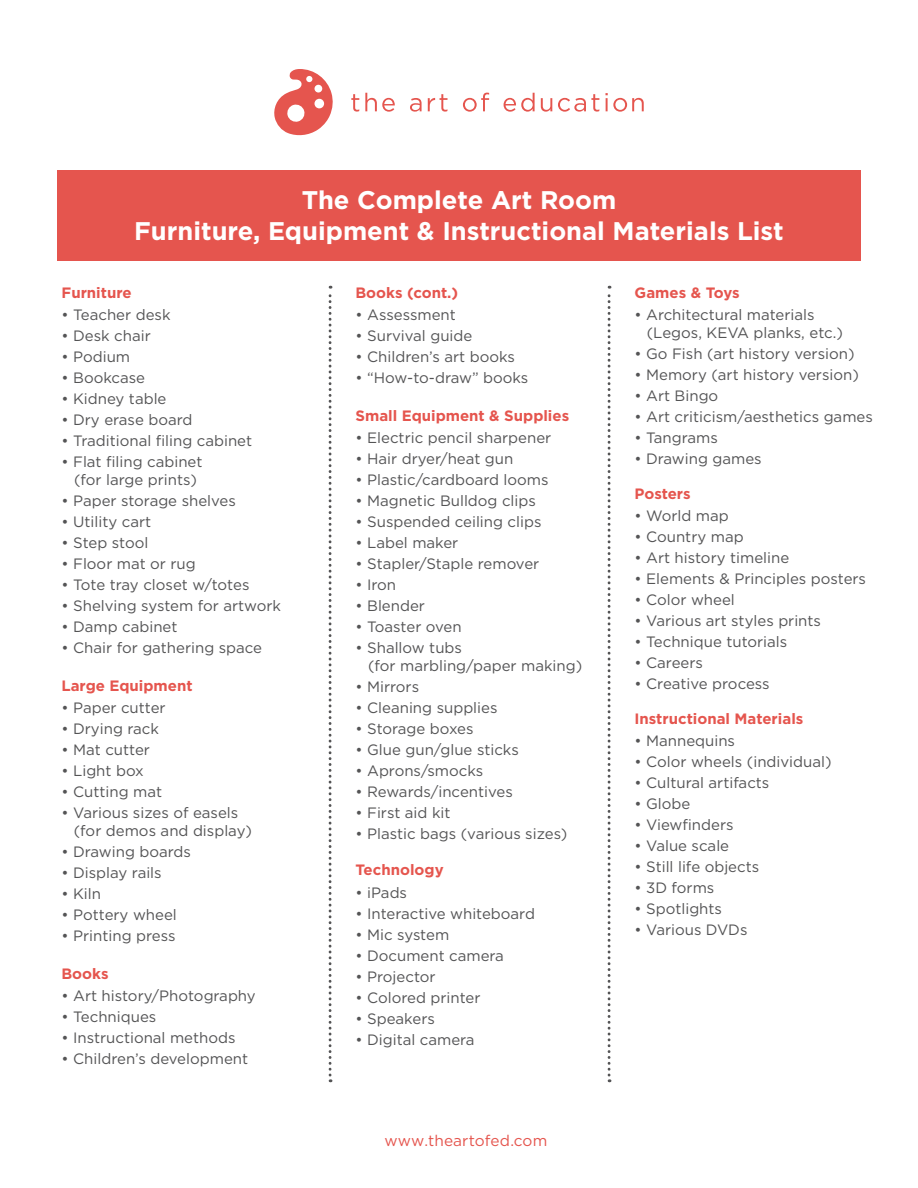
<style>
.page{position:relative;width:918px;height:1188px;background:#fff}
.page>*{position:absolute;margin:0;border:0;box-sizing:border-box;transform-origin:0 0}
.t1{font:700 25.5px "Gotham";color:#fff}
.t2{font:15.45px "Gotham";letter-spacing:.005em;color:#e5554e}
.t3{font:15px "Gotham";color:#545455}
.t4{font:700 15px "Gotham";color:#e5554e}
</style>
<div class="page">
<svg style="left:274px;top:69px;width:59px;height:67px"></svg>
<svg style="left:351px;top:94px;width:8px;height:18px"></svg>
<svg style="left:365px;top:93px;width:30px;height:19px"></svg>
<svg style="left:410px;top:98px;width:12px;height:14px"></svg>
<svg style="left:428px;top:94px;width:20px;height:18px"></svg>
<svg style="left:463px;top:93px;width:26px;height:19px"></svg>
<svg style="left:504px;top:93px;width:31px;height:19px"></svg>
<svg style="left:541px;top:98px;width:11px;height:14px"></svg>
<svg style="left:558px;top:94px;width:41px;height:18px"></svg>
<svg style="left:605px;top:93px;width:39px;height:19px"></svg>
<div style="left:57px;top:170px;width:804px;height:91px;background:#e5554e"></div>
<svg style="left:608px;top:286px;width:2px;height:796px"></svg>
<svg style="left:329px;top:286px;width:2px;height:796px"></svg>
<p class="t1" style="left:302px;top:183px;width:316px">The Complete Art Room</p>
<p class="t1" style="left:134px;top:214px;width:651px">Furniture, Equipment &amp; Instructional Materials List</p>
<p class="t4" style="left:62px;top:282px;width:72px">Furniture</p>
<p class="t3" style="left:62px;top:305px;width:111px">• Teacher desk</p>
<p class="t3" style="left:62px;top:326px;width:91px">• Desk chair</p>
<p class="t3" style="left:62px;top:347px;width:70px">• Podium</p>
<p class="t3" style="left:62px;top:368px;width:85px">• Bookcase</p>
<p class="t3" style="left:62px;top:389px;width:107px">• Kidney table</p>
<p class="t3" style="left:62px;top:410px;width:133px">• Dry erase board</p>
<p class="t3" style="left:62px;top:431px;width:192px">• Traditional filing cabinet</p>
<p class="t3" style="left:62px;top:452px;width:143px">• Flat filing cabinet</p>
<p class="t3" style="left:74px;top:470px;width:124px">(for large prints)</p>
<p class="t3" style="left:62px;top:491px;width:176px">• Paper storage shelves</p>
<p class="t3" style="left:62px;top:512px;width:91px">• Utility cart</p>
<p class="t3" style="left:62px;top:533px;width:88px">• Step stool</p>
<p class="t3" style="left:62px;top:554px;width:136px">• Floor mat or rug</p>
<p class="t3" style="left:62px;top:575px;width:190px">• Tote tray closet w/totes</p>
<p class="t3" style="left:62px;top:596px;width:221px">• Shelving system for artwork</p>
<p class="t3" style="left:62px;top:617px;width:118px">• Damp cabinet</p>
<p class="t3" style="left:62px;top:638px;width:202px">• Chair for gathering space</p>
<p class="t4" style="left:62px;top:675px;width:133px">Large Equipment</p>
<p class="t3" style="left:62px;top:698px;width:106px">• Paper cutter</p>
<p class="t3" style="left:62px;top:719px;width:99px">• Drying rack</p>
<p class="t3" style="left:62px;top:740px;width:90px">• Mat cutter</p>
<p class="t3" style="left:62px;top:761px;width:84px">• Light box</p>
<p class="t3" style="left:62px;top:782px;width:102px">• Cutting mat</p>
<p class="t3" style="left:62px;top:803px;width:178px">• Various sizes of easels</p>
<p class="t3" style="left:74px;top:821px;width:180px">(for demos and display)</p>
<p class="t3" style="left:62px;top:842px;width:131px">• Drawing boards</p>
<p class="t3" style="left:62px;top:863px;width:102px">• Display rails</p>
<p class="t3" style="left:62px;top:884px;width:41px">• Kiln</p>
<p class="t3" style="left:62px;top:905px;width:117px">• Pottery wheel</p>
<p class="t3" style="left:62px;top:926px;width:116px">• Printing press</p>
<p class="t4" style="left:62px;top:963px;width:49px">Books</p>
<p class="t3" style="left:62px;top:986px;width:196px">• Art history/Photography</p>
<p class="t3" style="left:62px;top:1007px;width:96px">• Techniques</p>
<p class="t3" style="left:62px;top:1028px;width:176px">• Instructional methods</p>
<p class="t3" style="left:62px;top:1049px;width:188px">• Children’s development</p>
<p class="t4" style="left:356px;top:282px;width:104px">Books (cont.)</p>
<p class="t3" style="left:356px;top:305px;width:102px">• Assessment</p>
<p class="t3" style="left:356px;top:326px;width:118px">• Survival guide</p>
<p class="t3" style="left:356px;top:347px;width:161px">• Children’s art books</p>
<p class="t3" style="left:356px;top:368px;width:174px">• “How-to-draw” books</p>
<p class="t4" style="left:356px;top:405px;width:215px">Small Equipment &amp; Supplies</p>
<p class="t3" style="left:356px;top:428px;width:197px">• Electric pencil sharpener</p>
<p class="t3" style="left:356px;top:449px;width:159px">• Hair dryer/heat gun</p>
<p class="t3" style="left:356px;top:470px;width:195px">• Plastic/cardboard looms</p>
<p class="t3" style="left:356px;top:491px;width:182px">• Magnetic Bulldog clips</p>
<p class="t3" style="left:356px;top:512px;width:187px">• Suspended ceiling clips</p>
<p class="t3" style="left:356px;top:533px;width:104px">• Label maker</p>
<p class="t3" style="left:356px;top:554px;width:185px">• Stapler/Staple remover</p>
<p class="t3" style="left:356px;top:575px;width:42px">• Iron</p>
<p class="t3" style="left:356px;top:596px;width:71px">• Blender</p>
<p class="t3" style="left:356px;top:617px;width:108px">• Toaster oven</p>
<p class="t3" style="left:356px;top:638px;width:108px">• Shallow tubs</p>
<p class="t3" style="left:368px;top:656px;width:216px">(for marbling/paper making)</p>
<p class="t3" style="left:356px;top:677px;width:65px">• Mirrors</p>
<p class="t3" style="left:356px;top:698px;width:144px">• Cleaning supplies</p>
<p class="t3" style="left:356px;top:719px;width:120px">• Storage boxes</p>
<p class="t3" style="left:356px;top:740px;width:165px">• Glue gun/glue sticks</p>
<p class="t3" style="left:356px;top:761px;width:129px">• Aprons/smocks</p>
<p class="t3" style="left:356px;top:782px;width:159px">• Rewards/incentives</p>
<p class="t3" style="left:356px;top:803px;width:97px">• First aid kit</p>
<p class="t3" style="left:356px;top:824px;width:213px">• Plastic bags (various sizes)</p>
<p class="t4" style="left:356px;top:860px;width:90px">Technology</p>
<p class="t3" style="left:356px;top:883px;width:53px">• iPads</p>
<p class="t3" style="left:356px;top:904px;width:181px">• Interactive whiteboard</p>
<p class="t3" style="left:356px;top:925px;width:95px">• Mic system</p>
<p class="t3" style="left:356px;top:946px;width:150px">• Document camera</p>
<p class="t3" style="left:356px;top:967px;width:82px">• Projector</p>
<p class="t3" style="left:356px;top:988px;width:127px">• Colored printer</p>
<p class="t3" style="left:356px;top:1009px;width:81px">• Speakers</p>
<p class="t3" style="left:356px;top:1030px;width:121px">• Digital camera</p>
<p class="t2" style="left:385px;top:1131px;width:164px">www.theartofed.com</p>
<p class="t4" style="left:634px;top:282px;width:107px">Games &amp; Toys</p>
<p class="t3" style="left:634px;top:305px;width:182px">• Architectural materials</p>
<p class="t3" style="left:647px;top:323px;width:198px">(Legos, KEVA planks, etc.)</p>
<p class="t3" style="left:634px;top:344px;width:222px">• Go Fish (art history version)</p>
<p class="t3" style="left:634px;top:365px;width:226px">• Memory (art history version)</p>
<p class="t3" style="left:634px;top:386px;width:85px">• Art Bingo</p>
<p class="t3" style="left:634px;top:407px;width:240px">• Art criticism/aesthetics games</p>
<p class="t3" style="left:634px;top:428px;width:85px">• Tangrams</p>
<p class="t3" style="left:634px;top:449px;width:129px">• Drawing games</p>
<p class="t4" style="left:634px;top:483px;width:58px">Posters</p>
<p class="t3" style="left:634px;top:506px;width:96px">• World map</p>
<p class="t3" style="left:634px;top:527px;width:111px">• Country map</p>
<p class="t3" style="left:634px;top:548px;width:156px">• Art history timeline</p>
<p class="t3" style="left:634px;top:569px;width:233px">• Elements &amp; Principles posters</p>
<p class="t3" style="left:634px;top:590px;width:102px">• Color wheel</p>
<p class="t3" style="left:634px;top:611px;width:188px">• Various art styles prints</p>
<p class="t3" style="left:634px;top:632px;width:154px">• Technique tutorials</p>
<p class="t3" style="left:634px;top:653px;width:70px">• Careers</p>
<p class="t3" style="left:634px;top:674px;width:137px">• Creative process</p>
<p class="t4" style="left:634px;top:708px;width:170px">Instructional Materials</p>
<p class="t3" style="left:634px;top:731px;width:102px">• Mannequins</p>
<p class="t3" style="left:634px;top:752px;width:199px">• Color wheels (individual)</p>
<p class="t3" style="left:634px;top:773px;width:136px">• Cultural artifacts</p>
<p class="t3" style="left:634px;top:794px;width:57px">• Globe</p>
<p class="t3" style="left:634px;top:815px;width:101px">• Viewfinders</p>
<p class="t3" style="left:634px;top:836px;width:96px">• Value scale</p>
<p class="t3" style="left:634px;top:857px;width:126px">• Still life objects</p>
<p class="t3" style="left:634px;top:878px;width:81px">• 3D forms</p>
<p class="t3" style="left:634px;top:899px;width:89px">• Spotlights</p>
<p class="t3" style="left:634px;top:920px;width:114px">• Various DVDs</p>
</div>
